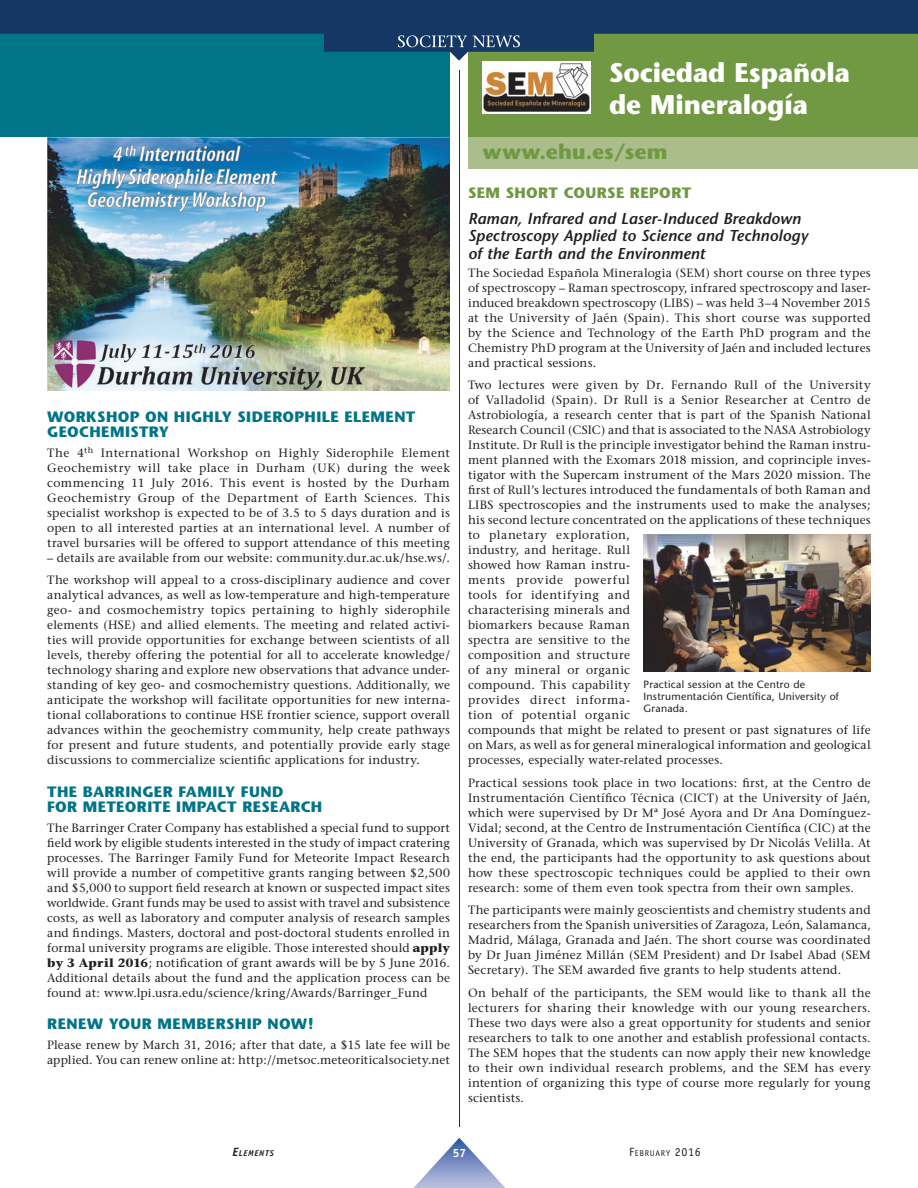
<style>
.page{position:relative;width:918px;height:1188px;background:#fff}
.page>*{position:absolute;margin:0;border:0;box-sizing:border-box;transform-origin:0 0}
.t1{font:700 27px/31.5px "Stone Sans";letter-spacing:-.005em;color:#fff;scale:.96 1}
.t2{font:700 21px "Stone Sans";letter-spacing:.01em;color:#719842}
.t3{font:italic 600 15.75px/17.2px "Stone Sans";letter-spacing:.005em;color:#231f20}
.t4{font:700 15px/15.8px "Stone Sans";letter-spacing:.025em;color:#007488}
.t5{font:700 15px "Stone Sans";letter-spacing:.025em;color:#719842}
.t6{font:12px/15px "Stone Serif";letter-spacing:.02em;color:#231f20;text-align:justify}
.t7{font:700 12px "Officina Sans";color:#fff}
.t8{font:10.5px/12px "Stone Sans";letter-spacing:.025em;color:#231f20}
.t9{font:8.4px "Officina Sans";letter-spacing:.08em;color:#231f20}
.t10{font:italic 700 8.4px "Officina Sans";letter-spacing:.08em;color:#231f20}
.s1{font-weight:700}
.s2{font-size:12px}
</style>
<div class="page">
<div style="left:0;top:7px;width:450px;height:130px;background:#007488"></div>
<img style="left:48px;top:137px;width:402px;height:254px">
<hr style="left:459px;top:71px;width:1px;height:1056px;background:#302d2e">
<div style="left:468px;top:7px;width:450px;height:130px;background:#719842"></div>
<div style="left:468px;top:137px;width:450px;height:32px;background:#aabd8b"></div>
<img style="left:483px;top:61px;width:108px;height:53px">
<img style="left:644px;top:535px;width:227px;height:136px">
<svg style="left:0;top:0;width:918px;height:61px;fill:#143863"></svg>
<svg style="left:398px;top:35px;width:122px;height:12px"></svg>
<svg style="left:413px;top:1138px;width:92px;height:50px"></svg>
<h1 class="t1" style="left:609px;top:60px;width:252px">Sociedad Española de Mineralogía</h1>
<p class="t4" style="left:47px;top:410px;width:370px">WORKSHOP ON HIGHLY SIDEROPHILE ELEMENT<br>GEOCHEMISTRY</p>
<p class="t6" style="left:47px;top:446px;width:404px">The 4<sup>th</sup> International Workshop on Highly Siderophile Element Geochemistry will take place in Durham (UK) during the week commencing 11 July 2016. This event is hosted by the Durham Geochemistry Group of the Department of Earth Sciences. This specialist workshop is expected to be of 3.5 to 5 days duration and is open to all interested parties at an international level. A number of travel bursaries will be offered to support attendance of this meeting</p>
<p class="t6" style="left:47px;top:547px;width:404px;line-height:22.5px">– details are available from our website: community.dur.ac.uk/hse.ws/.<br>The workshop will appeal to a cross-disciplinary audience and cover</p>
<p class="t6" style="left:47px;top:589px;width:404px">analytical advances, as well as low-temperature and high-temperature geo- and cosmochemistry topics pertaining to highly siderophile elements (HSE) and allied elements. The meeting and related activi&shy;ties will provide opportunities for exchange between scientists of all levels, thereby offering the potential for all to accelerate knowledge/ technology sharing and explore new observations that advance under&shy;standing of key geo- and cosmochemistry questions. Additionally, we anticipate the workshop will facilitate opportunities for new interna&shy;tional collaborations to continue HSE frontier science, support overall advances within the geochemistry community, help create pathways for present and future students, and potentially provide early stage discussions to commercialize scientific applications for industry.</p>
<p class="t4" style="left:47px;top:785px;width:277px">THE BARRINGER FAMILY FUND<br>FOR METEORITE IMPACT RESEARCH</p>
<p class="t6" style="left:47px;top:821px;width:404px">The Barringer Crater Company has established a special fund to support field work by eligible students interested in the study of impact cratering processes. The Barringer Family Fund for Meteorite Impact Research will provide a number of competitive grants ranging between $2,500 and $5,000 to support field research at known or suspected impact sites worldwide. Grant funds may be used to assist with travel and subsistence costs, as well as laboratory and computer analysis of research samples and findings. Masters, doctoral and post-doctoral students enrolled in formal university programs are eligible. Those interested should <span class="s1">apply by 3 April 2016</span>; notification of grant awards will be by 5 June 2016.<br>Additional details about the fund and the application process can be found at: www.lpi.usra.edu/science/kring/Awards/Barringer_Fund</p>
<p class="t4" style="left:47px;top:1017px;width:268px">RENEW YOUR MEMBERSHIP NOW!</p>
<p class="t6" style="left:47px;top:1038px;width:404px">Please renew by March 31, 2016; after that date, a $15 late fee will be applied. You can renew online at: http://metsoc.meteoriticalsociety.net</p>
<h2 class="t2" style="left:483px;top:143px;width:186px">www.ehu.es/sem</h2>
<p class="t5" style="left:468px;top:187px;width:225px">SEM SHORT COURSE REPORT</p>
<h3 class="t3" style="left:468px;top:212px;width:342px">Raman, Infrared and Laser-Induced Breakdown<br>Spectroscopy Applied to Science and Technology of the Earth and the Environment</h3>
<p class="t6" style="left:468px;top:266px;width:404px">The Sociedad Española Mineralogia (SEM) short course on three types of spectroscopy – Raman spectroscopy, infrared spectroscopy and laser&shy;induced breakdown spectroscopy (LIBS) – was held 3–4 November 2015 at the University of Jaén (Spain). This short course was supported by the Science and Technology of the Earth PhD program and the Chemistry PhD program at the University of Jaén and included lectures and practical sessions.</p>
<p class="t6" style="left:468px;top:379px;width:404px;text-align:left">Two lectures were given by Dr. Fernando Rull of the University of Valladolid (Spain). Dr Rull is a Senior Researcher at Centro de Astrobiología, a research center that is part of the Spanish National Research Council (CSIC) and that is associated to the NASA Astrobiology Institute. Dr Rull is the principle investigator behind the Raman instru&shy;ment planned with the Exomars 2018 mission, and coprinciple inves&shy;tigator with the Supercam instrument of the Mars 2020 mission. The first of Rull’s lectures introduced the fundamentals of both Raman and LIBS spectroscopies and the instruments used to make the analyses; his second lecture concentrated on the applications of these techniques to planetary exploration,<br>industry, and heritage. Rull<br>showed how Raman instru-<br>ments provide powerful<br>tools for identifying and<br>characterising minerals and<br>biomarkers because Raman<br>spectra are sensitive to the<br>composition and structure<br>of any mineral or organic<br>compound. This capability<br>provides direct informa-<br>tion of potential organic<br>compounds that might be related to present or past signatures of life on Mars, as well as for general mineralogical information and geological processes, especially water-related processes.</p>
<p class="t6" style="left:468px;top:776px;width:404px">Practical sessions took place in two locations: first, at the Centro de Instrumentación Científico Técnica (CICT) at the University of Jaén, which were supervised by Dr Mª José Ayora and Dr Ana Domínguez-Vidal; second, at the Centro de Instrumentación Científica (CIC) at the University of Granada, which was supervised by Dr Nicolás Velilla. At the end, the participants had the opportunity to ask questions about how these spectroscopic techniques could be applied to their own research: some of them even took spectra from their own samples.</p>
<p class="t6" style="left:468px;top:904px;width:404px">The participants were mainly geoscientists and chemistry students and researchers from the Spanish universities of Zaragoza, León, Salamanca, Madrid, Málaga, Granada and Jaén. The short course was coordinated by Dr Juan Jiménez Millán (SEM President) and Dr Isabel Abad (SEM Secretary). The SEM awarded five grants to help students attend.</p>
<p class="t6" style="left:468px;top:986px;width:404px">On behalf of the participants, the SEM would like to thank all the lecturers for sharing their knowledge with our young researchers.<br>These two days were also a great opportunity for students and senior researchers to talk to one another and establish professional contacts.<br>The SEM hopes that the students can now apply their new knowledge to their own individual research problems, and the SEM has every intention of organizing this type of course more regularly for young scientists.</p>
<p class="t8" style="left:644px;top:679px;width:197px">Practical session at the Centro de<br>Instrumentación Científica, University of<br>Granada.</p>
<p class="t10" style="left:232px;top:1150px;width:43px"><span class="s2">E</span>LEMENTS</p>
<p class="t7" style="left:453px;top:1149px;width:15px">57</p>
<p class="t9" style="left:629px;top:1150px;width:73px"><span class="s2">F</span>EBRUARY <span class="s2">2016</span></p>
</div>
